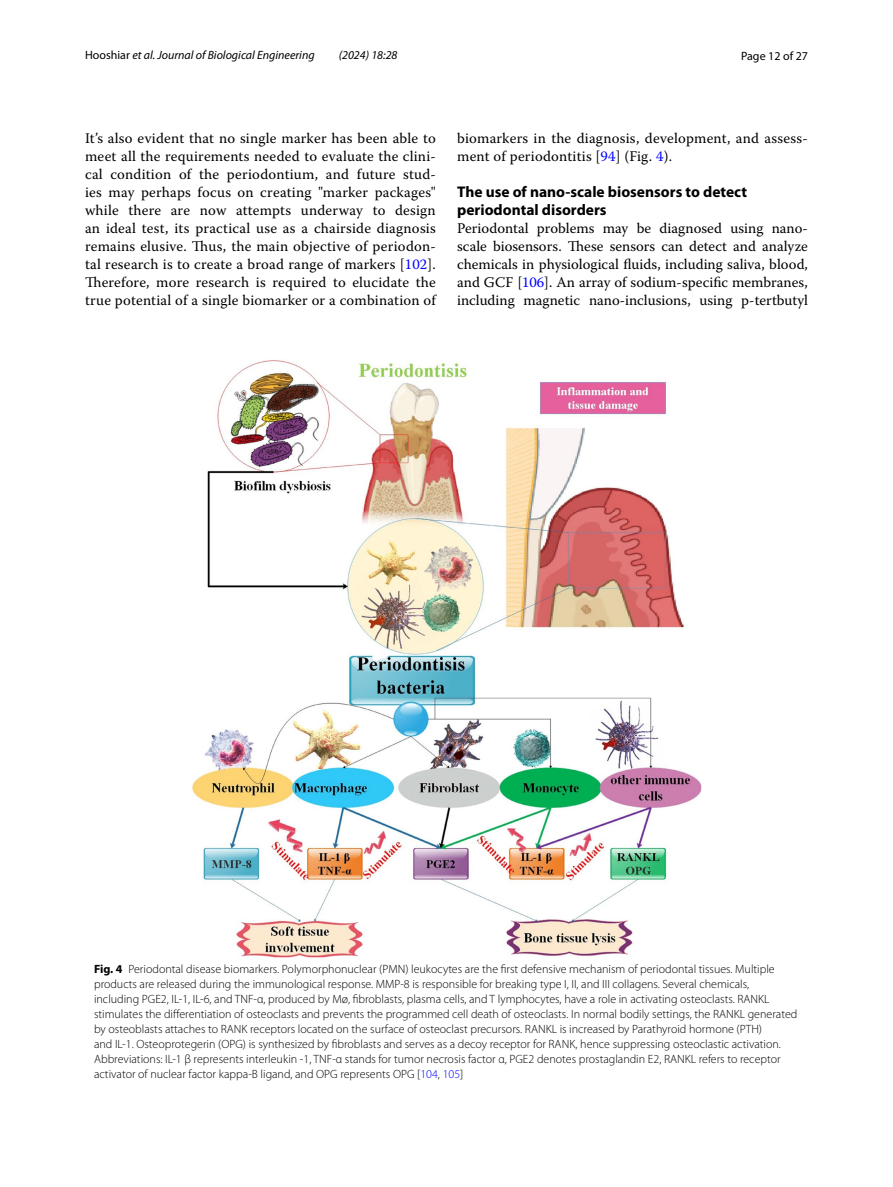
<style>
.page{position:relative;width:893px;height:1187px;background:#fff}
.page>*{position:absolute;margin:0;border:0;box-sizing:border-box;transform-origin:0 0}
.t1{font:700 15.45px/18px "Myriad Pro";color:#000}
.t2{font:14.7px/18px "Warnock Pro";letter-spacing:.015em;color:#000;text-align:justify}
.t3{font:300 12px/15px "Myriad Pro";color:#000}
.t4{font:italic 12px "Myriad Pro";color:#000}
.t5{font:12px "Myriad Pro";color:#000}
.s1{font-style:normal}
.s2{color:#00f}
.s3{font-weight:700}
</style>
<div class="page">
<img style="left:191px;top:360px;width:511px;height:597px">
<p class="t4" style="left:85px;top:48px;width:231px"><span class="s1">Hooshiar</span> et al. Journal of Biological Engineering</p>
<p class="t4" style="left:339px;top:48px;width:60px">(2024) 18:28</p>
<p class="t5" style="left:741px;top:48px;width:68px">Page 12 of 27</p>
<p class="t2" style="left:85px;top:128px;width:352px">It’s also evident that no single marker has been able to meet all the requirements needed to evaluate the clini&shy;cal condition of the periodontium, and future stud&shy;ies may perhaps focus on creating "marker packages" while there are now attempts underway to design an ideal test, its practical use as a chairside diagnosis remains elusive. Thus, the main objective of periodon&shy;tal research is to create a broad range of markers [<span class="s2">102</span>].<br>Therefore, more research is required to elucidate the true potential of a single biomarker or a combination of</p>
<p class="t2" style="left:457px;top:128px;width:352px">biomarkers in the diagnosis, development, and assess&shy;ment of periodontitis [<span class="s2">94</span>] (Fig. <span class="s2">4</span>).</p>
<p class="t1" style="left:457px;top:182px;width:291px">The use of nano‑scale biosensors to detect periodontal disorders</p>
<p class="t2" style="left:457px;top:218px;width:352px">Periodontal problems may be diagnosed using nano&shy;scale biosensors. These sensors can detect and analyze chemicals in physiological fluids, including saliva, blood, and GCF [<span class="s2">106</span>]. An array of sodium-specific membranes, including magnetic nano-inclusions, using p-tertbutyl</p>
<p class="t3" style="left:94px;top:961px;width:705px"><span class="s3">Fig. 4</span> Periodontal disease biomarkers. Polymorphonuclear (PMN) leukocytes are the first defensive mechanism of periodontal tissues. Multiple products are released during the immunological response. MMP-8 is responsible for breaking type I, II, and III collagens. Several chemicals, including PGE2, IL-1, IL-6, and TNF-α, produced by Mø, fibroblasts, plasma cells, and T lymphocytes, have a role in activating osteoclasts. RANKL stimulates the differentiation of osteoclasts and prevents the programmed cell death of osteoclasts. In normal bodily settings, the RANKL generated by osteoblasts attaches to RANK receptors located on the surface of osteoclast precursors. RANKL is increased by Parathyroid hormone (PTH)<br>and IL-1. Osteoprotegerin (OPG) is synthesized by fibroblasts and serves as a decoy receptor for RANK, hence suppressing osteoclastic activation.<br>Abbreviations: IL-1 β represents interleukin -1, TNF-α stands for tumor necrosis factor α, PGE2 denotes prostaglandin E2, RANKL refers to receptor activator of nuclear factor kappa-B ligand, and OPG represents OPG [<span class="s2">104</span>, <span class="s2">105</span>]</p>
</div>
